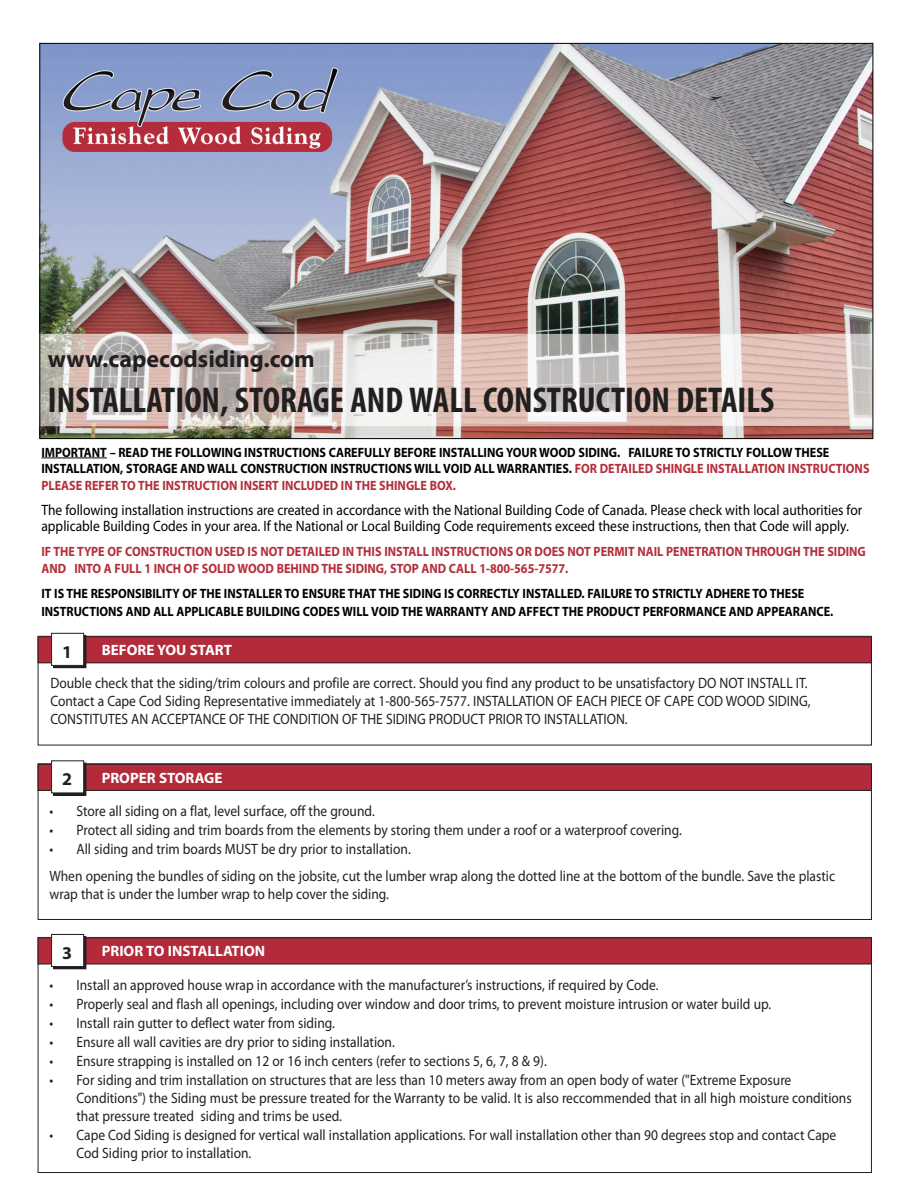
<style>
.page{position:relative;width:918px;height:1188px;background:#fff}
.page>*{position:absolute;margin:0;border:0;box-sizing:border-box;transform-origin:0 0}
.t1{font:700 condensed 36px "Myriad Pro";color:#231f20}
.t2{font:700 24px "Myriad Pro";color:#231f20}
.t3{font:700 18px "Myriad Pro";color:#231f20}
.t4{font:15px/18px "Myriad Pro";color:#231f20;scale:.9 1}
.t5{font:15px/16.5px "Myriad Pro";color:#000;scale:.9 1}
.t6{font:700 15px "Myriad Pro";color:#fff}
.t7{font:700 13.5px/16.5px "Myriad Pro";color:#000;scale:.9 1}
.t8{font:700 13.5px/16.5px "Myriad Pro";color:#b42e3b;scale:.9 1}
.s1{color:#b42e3b}
</style>
<div class="page">
<div style="left:38px;top:637px;width:833px;height:26px;background:#b32b3b"></div>
<div style="left:38px;top:636px;width:834px;height:27px;border:1px solid #231f20"></div>
<div style="left:53px;top:635px;width:33px;height:33px;border:1px solid #231f20"></div>
<div style="left:52px;top:633px;width:32px;height:32px;background:#fff"></div>
<div style="left:51px;top:633px;width:33px;height:33px;border:1px solid #231f20"></div>
<div style="left:38px;top:763px;width:834px;height:157px;border:1px solid #231f20"></div>
<div style="left:38px;top:764px;width:833px;height:26px;background:#b32b3b"></div>
<div style="left:38px;top:764px;width:834px;height:27px;border:1px solid #231f20"></div>
<div style="left:54px;top:763px;width:32px;height:32px;background:#231f20"></div>
<div style="left:53px;top:763px;width:33px;height:33px;border:1px solid #231f20"></div>
<div style="left:52px;top:761px;width:32px;height:32px;background:#fff"></div>
<div style="left:51px;top:760px;width:33px;height:33px;border:1px solid #231f20"></div>
<hr style="left:41px;top:458px;width:66px;height:1px;background:#000">
<div style="left:38px;top:938px;width:833px;height:26px;background:#b32b3b"></div>
<div style="left:38px;top:937px;width:834px;height:27px;border:1px solid #231f20"></div>
<div style="left:53px;top:936px;width:33px;height:33px;border:1px solid #231f20"></div>
<div style="left:52px;top:934px;width:32px;height:33px;background:#fff"></div>
<div style="left:51px;top:934px;width:33px;height:33px;border:1px solid #231f20"></div>
<img style="left:41px;top:45px;width:830px;height:392px">
<p class="t2" style="left:48px;top:344px;width:268px">www.capecodsiding.com</p>
<p class="t1" style="left:48px;top:378px;width:728px">INSTALLATION, STORAGE AND WALL CONSTRUCTION DETAILS</p>
<p class="t7" style="left:41px;top:443px;width:922px">IMPORTANT – READ THE FOLLOWING INSTRUCTIONS CAREFULLY BEFORE INSTALLING YOUR WOOD SIDING. FAILURE TO STRICTLY FOLLOW THESE<br>INSTALLATION, STORAGE AND WALL CONSTRUCTION INSTRUCTIONS WILL VOID ALL WARRANTIES. <span class="s1">FOR DETAILED SHINGLE INSTALLATION INSTRUCTIONS<br>PLEASE REFER TO THE INSTRUCTION INSERT INCLUDED IN THE SHINGLE BOX.</span></p>
<p class="t5" style="left:41px;top:501px;width:913px">The following installation instructions are created in accordance with the National Building Code of Canada. Please check with local authorities for applicable Building Codes in your area. If the National or Local Building Code requirements exceed these instructions, then that Code will apply.</p>
<p class="t8" style="left:41px;top:543px;width:918px">IF THE TYPE OF CONSTRUCTION USED IS NOT DETAILED IN THIS INSTALL INSTRUCTIONS OR DOES NOT PERMIT NAIL PENETRATION THROUGH THE SIDING<br>AND INTO A FULL 1 INCH OF SOLID WOOD BEHIND THE SIDING, STOP AND CALL 1-800-565-7577.</p>
<p class="t7" style="left:41px;top:584px;width:881px;line-height:18px">IT IS THE RESPONSIBILITY OF THE INSTALLER TO ENSURE THAT THE SIDING IS CORRECTLY INSTALLED. FAILURE TO STRICTLY ADHERE TO THESE<br>INSTRUCTIONS AND ALL APPLICABLE BUILDING CODES WILL VOID THE WARRANTY AND AFFECT THE PRODUCT PERFORMANCE AND APPEARANCE.</p>
<p class="t3" style="left:62px;top:640px;width:11px">1</p>
<p class="t6" style="left:102px;top:640px;width:132px">BEFORE YOU START</p>
<p class="t4" style="left:50px;top:674px;width:846px">Double check that the siding/trim colours and profile are correct. Should you find any product to be unsatisfactory DO NOT INSTALL IT.<br>Contact a Cape Cod Siding Representative immediately at 1-800-565-7577. INSTALLATION OF EACH PIECE OF CAPE COD WOOD SIDING,<br>CONSTITUTES AN ACCEPTANCE OF THE CONDITION OF THE SIDING PRODUCT PRIOR TO INSTALLATION.</p>
<p class="t3" style="left:62px;top:767px;width:11px">2</p>
<p class="t6" style="left:102px;top:768px;width:122px">PROPER STORAGE</p>
<p class="t4" style="left:49px;top:802px;width:363px">• Store all siding on a flat, level surface, off the ground.</p>
<p class="t4" style="left:49px;top:821px;width:704px">• Protect all siding and trim boards from the elements by storing them under a roof or a waterproof covering.</p>
<p class="t4" style="left:49px;top:840px;width:403px">• All siding and trim boards MUST be dry prior to installation.</p>
<p class="t4" style="left:49px;top:867px;width:874px">When opening the bundles of siding on the jobsite, cut the lumber wrap along the dotted line at the bottom of the bundle. Save the plastic wrap that is under the lumber wrap to help cover the siding.</p>
<p class="t3" style="left:62px;top:941px;width:11px">3</p>
<p class="t6" style="left:102px;top:941px;width:165px">PRIOR TO INSTALLATION</p>
<p class="t4" style="left:49px;top:975px;width:678px">• Install an approved house wrap in accordance with the manufacturer’s instructions, if required by Code.</p>
<p class="t4" style="left:49px;top:995px;width:804px">• Properly seal and flash all openings, including over window and door trims, to prevent moisture intrusion or water build up.</p>
<p class="t4" style="left:49px;top:1014px;width:319px">• Install rain gutter to deflect water from siding.</p>
<p class="t4" style="left:49px;top:1033px;width:385px">• Ensure all wall cavities are dry prior to siding installation.</p>
<p class="t4" style="left:49px;top:1052px;width:554px">• Ensure strapping is installed on 12 or 16 inch centers (refer to sections 5, 6, 7, 8 &amp; 9).</p>
<p class="t4" style="left:76px;top:1071px;width:863px;text-indent:-27px">• For siding and trim installation on structures that are less than 10 meters away from an open body of water ("Extreme Exposure<br>Conditions") the Siding must be pressure treated for the Warranty to be valid. It is also reccommended that in all high moisture conditions that pressure treated siding and trims be used.</p>
<p class="t4" style="left:76px;top:1126px;width:846px;text-indent:-27px">• Cape Cod Siding is designed for vertical wall installation applications. For wall installation other than 90 degrees stop and contact Cape<br>Cod Siding prior to installation.</p>
</div>
